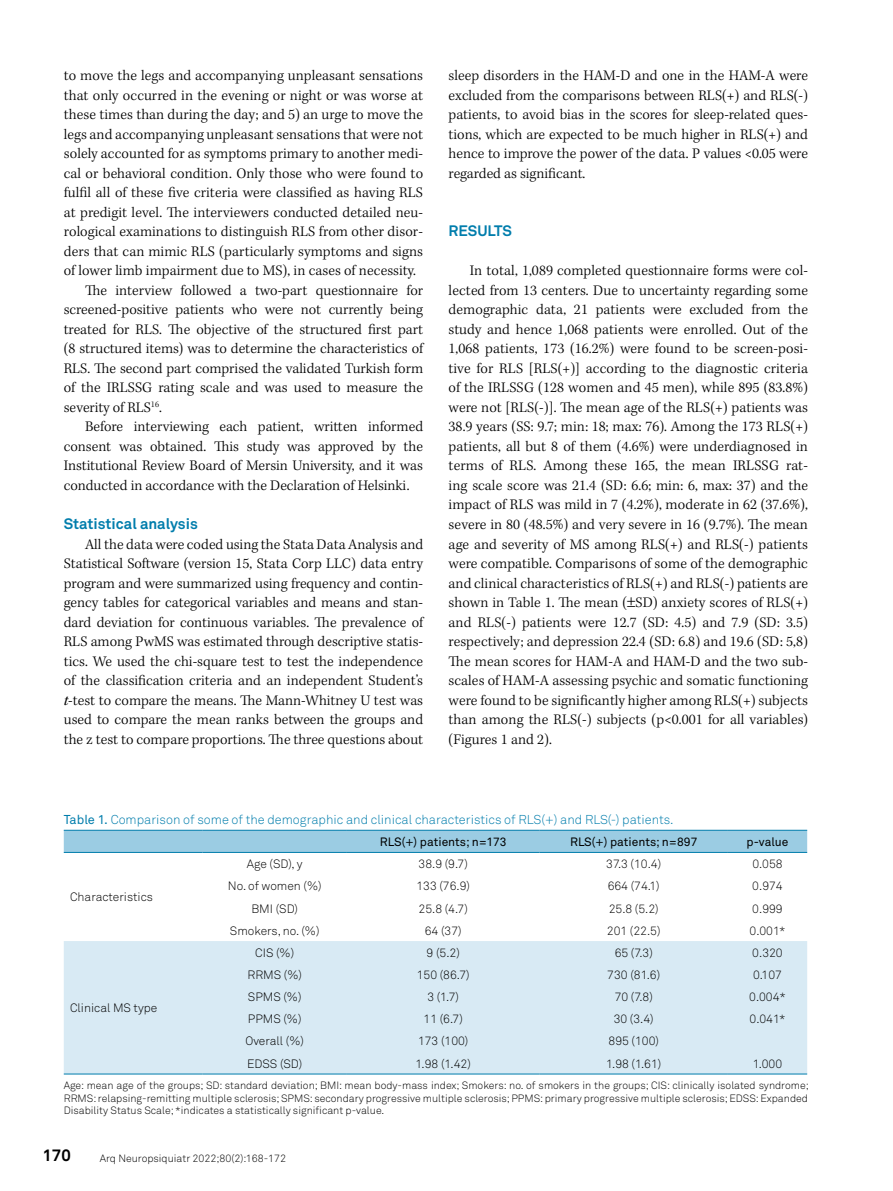
<style>
.page{position:relative;width:893px;height:1191px;background:#fff}
.page>*{position:absolute;margin:0;border:0;box-sizing:border-box;transform-origin:0 0}
.t1{font:700 16.5px "Akkurat Pro";color:#000}
.t2{font:300 15px/19.5px "Kepler Std";letter-spacing:.005em;color:#000;text-align:justify}
.t3{font:700 15px "Akkurat Pro";color:#007dac}
.t4{font:12.75px "Akkurat Light Pro";color:#007dac}
.t5{font:12px "Akkurat Light Pro";color:#000}
.t6{font:12px "Akkurat Pro";color:#000}
.t7{font:10.5px/12.6px "Akkurat Light Pro";color:#000;text-align:justify}
.s1{font-weight:400;font-style:italic}
.s2{font-family:"Akkurat Pro"}
</style>
<div class="page">
<div style="left:64px;top:831px;width:743px;height:21px;background:#9bcce3"></div>
<div style="left:64px;top:941px;width:743px;height:132px;background:#d8eaf4"></div>
<hr style="left:64px;top:1073px;width:139px;height:1px;background:#007dac">
<hr style="left:203px;top:1073px;width:144px;height:1px;background:#007dac">
<hr style="left:347px;top:1073px;width:193px;height:1px;background:#007dac">
<hr style="left:540px;top:1073px;width:188px;height:1px;background:#007dac">
<hr style="left:728px;top:1073px;width:79px;height:1px;background:#007dac">
<hr style="left:64px;top:830px;width:139px;height:1px;background:#007dac">
<hr style="left:203px;top:830px;width:144px;height:1px;background:#007dac">
<hr style="left:347px;top:830px;width:193px;height:1px;background:#007dac">
<hr style="left:540px;top:830px;width:188px;height:1px;background:#007dac">
<hr style="left:728px;top:830px;width:79px;height:1px;background:#007dac">
<hr style="left:64px;top:852px;width:139px;height:1px;background:#007dac">
<hr style="left:203px;top:852px;width:144px;height:1px;background:#007dac">
<hr style="left:347px;top:852px;width:193px;height:1px;background:#007dac">
<hr style="left:540px;top:852px;width:188px;height:1px;background:#007dac">
<hr style="left:728px;top:852px;width:79px;height:1px;background:#007dac">
<p class="t2" style="left:64px;top:67px;width:361px">to move the legs and accompanying unpleasant sensations</p>
<p class="t2" style="left:64px;top:86px;width:361px">that only occurred in the evening or night or was worse at</p>
<p class="t2" style="left:64px;top:106px;width:361px">these times than during the day; and 5) an urge to move the</p>
<p class="t2" style="left:64px;top:125px;width:361px">legs and accompanying unpleasant sensations that were not</p>
<p class="t2" style="left:64px;top:145px;width:361px">solely accounted for as symptoms primary to another medi-</p>
<p class="t2" style="left:64px;top:164px;width:361px">cal or behavioral condition. Only those who were found to</p>
<p class="t2" style="left:64px;top:184px;width:361px">fulfil all of these five criteria were classified as having RLS</p>
<p class="t2" style="left:64px;top:203px;width:361px">at predigit level. The interviewers conducted detailed neu-</p>
<p class="t2" style="left:64px;top:223px;width:361px">rological examinations to distinguish RLS from other disor-</p>
<p class="t2" style="left:64px;top:242px;width:361px">ders that can mimic RLS (particularly symptoms and signs</p>
<p class="t2" style="left:64px;top:262px;width:354px">of lower limb impairment due to MS), in cases of necessity.</p>
<p class="t2" style="left:85px;top:281px;width:340px">The interview followed a two-part questionnaire for</p>
<p class="t2" style="left:64px;top:301px;width:361px">screened-positive patients who were not currently being</p>
<p class="t2" style="left:64px;top:320px;width:361px">treated for RLS. The objective of the structured first part</p>
<p class="t2" style="left:64px;top:340px;width:361px">(8 structured items) was to determine the characteristics of</p>
<p class="t2" style="left:64px;top:359px;width:361px">RLS. The second part comprised the validated Turkish form</p>
<p class="t2" style="left:64px;top:379px;width:361px">of the IRLSSG rating scale and was used to measure the</p>
<p class="t2" style="left:64px;top:398px;width:100px">severity of RLS<sup>16</sup>.</p>
<p class="t2" style="left:85px;top:418px;width:340px">Before interviewing each patient, written informed</p>
<p class="t2" style="left:64px;top:437px;width:361px">consent was obtained. This study was approved by the</p>
<p class="t2" style="left:64px;top:457px;width:361px">Institutional Review Board of Mersin University, and it was</p>
<p class="t2" style="left:64px;top:476px;width:347px">conducted in accordance with the Declaration of Helsinki.</p>
<p class="t3" style="left:64px;top:514px;width:136px">Statistical analysis</p>
<p class="t2" style="left:64px;top:535px;width:361px;text-indent:21px">All the data were coded using the Stata Data Analysis and Statistical Software (version 15, Stata Corp LLC) data entry program and were summarized using frequency and contin&shy;gency tables for categorical variables and means and stan&shy;dard deviation for continuous variables. The prevalence of RLS among PwMS was estimated through descriptive statis&shy;tics. We used the chi-square test to test the independence of the classification criteria and an independent Student’s <span class="s1">t</span>-test to compare the means. The Mann-Whitney U test was used to compare the mean ranks between the groups and the z test to compare proportions. The three questions about</p>
<p class="t2" style="left:449px;top:67px;width:361px">sleep disorders in the HAM-D and one in the HAM-A were excluded from the comparisons between RLS(+) and RLS(-) patients, to avoid bias in the scores for sleep-related ques&shy;tions, which are expected to be much higher in RLS(+) and hence to improve the power of the data. P values &lt;0.05 were regarded as significant.</p>
<p class="t3" style="left:449px;top:222px;width:65px">RESULTS</p>
<p class="t2" style="left:449px;top:262px;width:361px;text-indent:21px">In total, 1,089 completed questionnaire forms were col&shy;lected from 13 centers. Due to uncertainty regarding some demographic data, 21 patients were excluded from the study and hence 1,068 patients were enrolled. Out of the 1,068 patients, 173 (16.2%) were found to be screen-posi&shy;tive for RLS [RLS(+)] according to the diagnostic criteria of the IRLSSG (128 women and 45 men), while 895 (83.8%) were not [RLS(-)]. The mean age of the RLS(+) patients was 38.9 years (SS: 9.7; min: 18; max: 76). Among the 173 RLS(+) patients, all but 8 of them (4.6%) were underdiagnosed in terms of RLS. Among these 165, the mean IRLSSG rat&shy;ing scale score was 21.4 (SD: 6.6; min: 6, max: 37) and the impact of RLS was mild in 7 (4.2%), moderate in 62 (37.6%), severe in 80 (48.5%) and very severe in 16 (9.7%). The mean age and severity of MS among RLS(+) and RLS(-) patients were compatible. Comparisons of some of the demographic and clinical characteristics of RLS(+) and RLS(-) patients are shown in Table 1. The mean ( SD) anxiety scores of RLS(+) and RLS(-) patients were 12.7 (SD: 4.5) and 7.9 (SD: 3.5) respectively; and depression 22.4 (SD: 6.8) and 19.6 (SD: 5,8)<br>The mean scores for HAM-A and HAM-D and the two sub&shy;scales of HAM-A assessing psychic and somatic functioning were found to be significantly higher among RLS(+) subjects than among the RLS(-) subjects (p&lt;0.001 for all variables) (Figures 1 and 2).</p>
<p class="t4" style="left:64px;top:811px;width:611px"><span class="s2">Table 1.</span> Comparison of some of the demographic and clinical characteristics of RLS(+) and RLS(-) patients.</p>
<p class="t6" style="left:380px;top:835px;width:128px">RLS(+) patients; n=173</p>
<p class="t6" style="left:570px;top:835px;width:129px">RLS(+) patients; n=897</p>
<p class="t6" style="left:747px;top:835px;width:43px">p-value</p>
<p class="t5" style="left:70px;top:890px;width:84px">Characteristics</p>
<p class="t5" style="left:247px;top:857px;width:57px">Age (SD), y</p>
<p class="t5" style="left:419px;top:857px;width:51px">38.9 (9.7)</p>
<p class="t5" style="left:606px;top:857px;width:57px">37.3 (10.4)</p>
<p class="t5" style="left:752px;top:857px;width:32px">0.058</p>
<p class="t5" style="left:228px;top:879px;width:95px">No. of women (%)</p>
<p class="t5" style="left:416px;top:879px;width:55px">133 (76.9)</p>
<p class="t5" style="left:608px;top:879px;width:54px">664 (74.1)</p>
<p class="t5" style="left:752px;top:879px;width:32px">0.974</p>
<p class="t5" style="left:251px;top:901px;width:48px">BMI (SD)</p>
<p class="t5" style="left:419px;top:901px;width:51px">25.8 (4.7)</p>
<p class="t5" style="left:609px;top:901px;width:51px">25.8 (5.2)</p>
<p class="t5" style="left:752px;top:901px;width:32px">0.999</p>
<p class="t5" style="left:230px;top:923px;width:91px">Smokers, no. (%)</p>
<p class="t5" style="left:425px;top:923px;width:38px">64 (37)</p>
<p class="t5" style="left:607px;top:923px;width:55px">201 (22.5)</p>
<p class="t5" style="left:750px;top:923px;width:37px">0.001*</p>
<p class="t5" style="left:255px;top:945px;width:40px">CIS (%)</p>
<p class="t5" style="left:427px;top:945px;width:35px">9 (5.2)</p>
<p class="t5" style="left:615px;top:945px;width:40px">65 (7.3)</p>
<p class="t5" style="left:752px;top:945px;width:32px">0.320</p>
<p class="t5" style="left:247px;top:967px;width:56px">RRMS (%)</p>
<p class="t5" style="left:417px;top:967px;width:54px">150 (86.7)</p>
<p class="t5" style="left:607px;top:967px;width:54px">730 (81.6)</p>
<p class="t5" style="left:753px;top:967px;width:31px">0.107</p>
<p class="t5" style="left:248px;top:989px;width:55px">SPMS (%)</p>
<p class="t5" style="left:427px;top:989px;width:33px">3 (1.7)</p>
<p class="t5" style="left:615px;top:989px;width:40px">70 (7.8)</p>
<p class="t5" style="left:749px;top:989px;width:38px">0.004*</p>
<p class="t5" style="left:248px;top:1012px;width:55px">PPMS (%)</p>
<p class="t5" style="left:424px;top:1012px;width:41px">11 (6.7)</p>
<p class="t5" style="left:614px;top:1012px;width:41px">30 (3.4)</p>
<p class="t5" style="left:750px;top:1012px;width:37px">0.041*</p>
<p class="t5" style="left:245px;top:1034px;width:60px">Overall (%)</p>
<p class="t5" style="left:418px;top:1034px;width:52px">173 (100)</p>
<p class="t5" style="left:608px;top:1034px;width:52px">895 (100)</p>
<p class="t5" style="left:247px;top:1056px;width:57px">EDSS (SD)</p>
<p class="t5" style="left:416px;top:1056px;width:57px">1.98 (1.42)</p>
<p class="t5" style="left:606px;top:1056px;width:57px">1.98 (1.61)</p>
<p class="t5" style="left:753px;top:1056px;width:31px">1.000</p>
<p class="t7" style="left:64px;top:1079px;width:746px">Age: mean age of the groups; SD: standard deviation; BMI: mean body-mass index; Smokers: no. of smokers in the groups; CIS: clinically isolated syndrome; RRMS: relapsing-remitting multiple sclerosis; SPMS: secondary progressive multiple sclerosis; PPMS: primary progressive multiple sclerosis; EDSS: Expanded Disability Status Scale; *indicates a statistically significant p-value.</p>
<p class="t5" style="left:70px;top:1001px;width:89px">Clinical MS type</p>
<p class="t1" style="left:43px;top:1145px;width:30px">170</p>
<p class="t7" style="left:100px;top:1151px;width:188px">Arq Neuropsiquiatr 2022;80(2):168-172</p>
</div>
